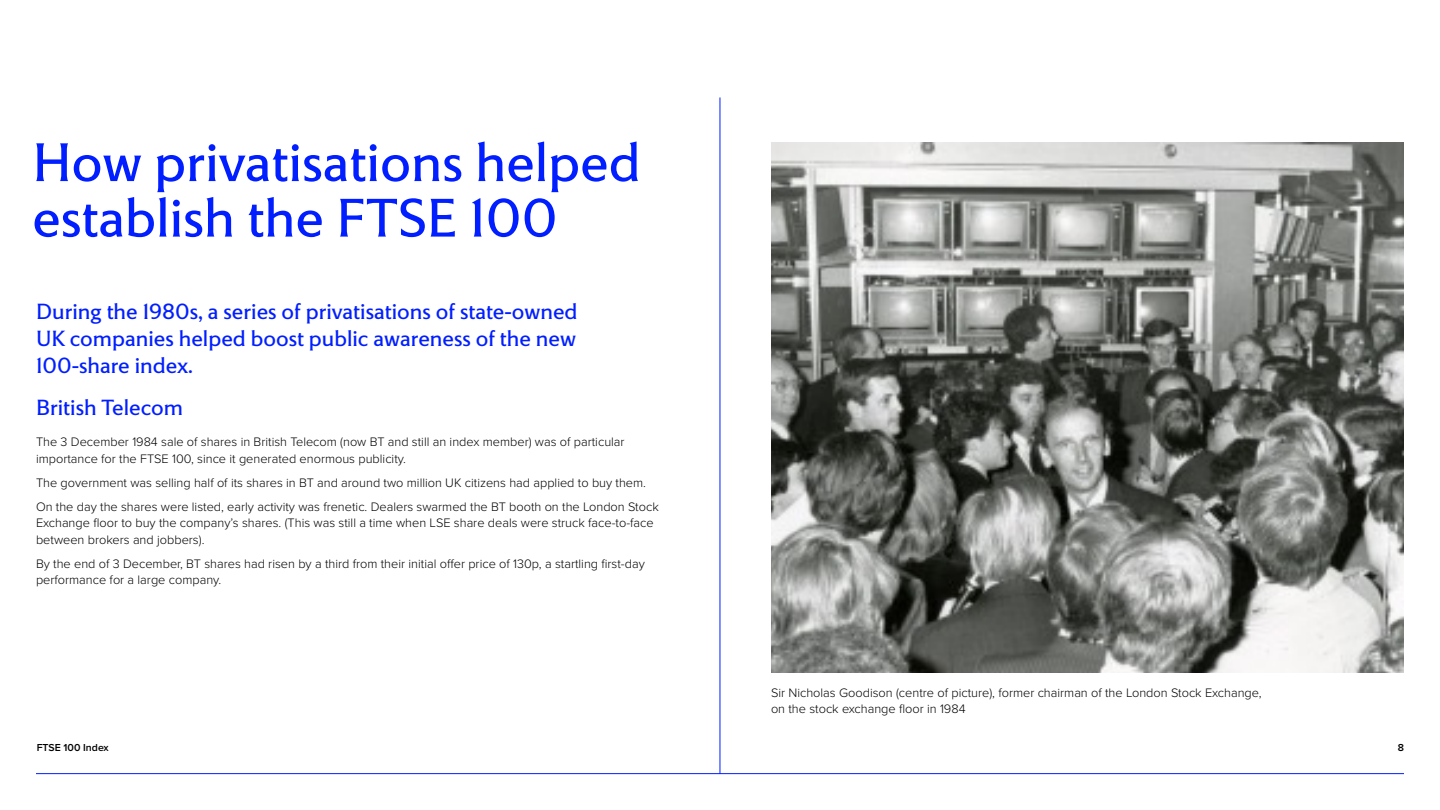
<style>
.page{position:relative;width:1440px;height:810px;background:#fff}
.page>*{position:absolute;margin:0;border:0;box-sizing:border-box;transform-origin:0 0}
.t1{font:55.5px/55.5px "LSEG Motto";color:#001eff}
.t2{font:22.5px/27px "LSEG Motto";color:#001eff;text-align:justify}
.t3{font:300 12.75px/16.5px "Proxima Nova";color:#000}
.t4{font:600 10.5px "Proxima Nova";color:#000}
</style>
<div class="page">
<hr style="left:36px;top:773px;width:1368px;height:1px;background:#001eff">
<hr style="left:720px;top:98px;width:1px;height:676px;background:#001eff">
<img style="left:772px;top:142px;width:632px;height:531px">
<h1 class="t1" style="left:32px;top:134px;width:610px">How privatisations helped establish the FTSE 100</h1>
<h2 class="t2" style="left:36px;top:297px;width:543px">During the 1980s, a series of privatisations of state-owned UK companies helped boost public awareness of the new 100-share index.</h2>
<h2 class="t2" style="left:36px;top:393px;width:149px">British Telecom</h2>
<p class="t3" style="left:36px;top:433px;width:590px">The 3 December 1984 sale of shares in British Telecom (now BT and still an index member) was of particular importance for the FTSE 100, since it generated enormous publicity.</p>
<p class="t3" style="left:36px;top:470px;width:624px;line-height:24px">The government was selling half of its shares in BT and around two million UK citizens had applied to buy them.<br>On the day the shares were listed, early activity was frenetic. Dealers swarmed the BT booth on the London Stock</p>
<p class="t3" style="left:36px;top:514px;width:619px">Exchange floor to buy the company’s shares. (This was still a time when LSE share deals were struck face-to-face between brokers and jobbers).</p>
<p class="t3" style="left:36px;top:554px;width:610px">By the end of 3 December, BT shares had risen by a third from their initial offer price of 130p, a startling first-day performance for a large company.</p>
<p class="t3" style="left:771px;top:683px;width:492px">Sir Nicholas Goodison (centre of picture), former chairman of the London Stock Exchange, on the stock exchange floor in 1984</p>
<p class="t4" style="left:37px;top:740px;width:73px">FTSE 100 Index</p>
<p class="t4" style="left:1398px;top:740px;width:8px">8</p>
</div>
